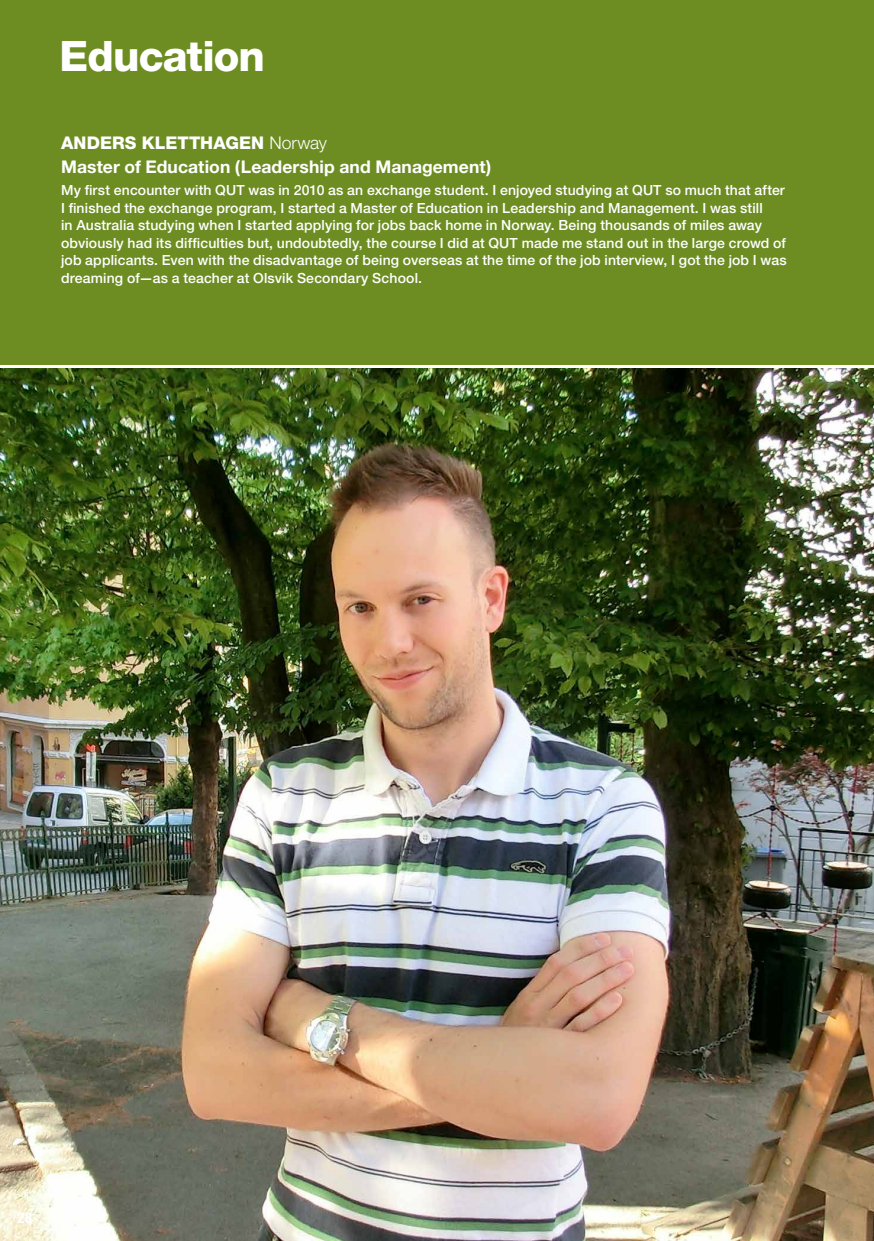
<style>
.page{position:relative;width:874px;height:1241px;background:#fff}
.page>*{position:absolute;margin:0;border:0;box-sizing:border-box;transform-origin:0 0}
.t1{font:800 42px "Helvetica Neue";letter-spacing:-.02em;color:#fff}
.t2{font:700 17.5px "Helvetica Neue";letter-spacing:.005em;color:#fff}
.t3{font:800 17.5px "Helvetica Neue";color:#fff}
.t4{font:300 17.5px "Helvetica Neue";letter-spacing:-.005em;color:#fff}
.t5{font:700 condensed 14.88px "Helvetica Neue";color:#fff}
.t6{font:500 14px/17.5px "Helvetica Neue";letter-spacing:.01em;color:#fff}
</style>
<div class="page">
<div style="left:0;top:0;width:873px;height:365px;background:#6d8d23"></div>
<img style="left:0;top:369px;width:873px;height:871px">
<h1 class="t1" style="left:60px;top:31px;width:207px">EDUCATION</h1>
<p class="t3" style="left:61px;top:132px;width:26px">ANDERS</p>
<p class="t3" style="left:142px;top:132px;width:26px">KLETTHAGEN</p>
<p class="t4" style="left:269px;top:132px;width:59px">Norway</p>
<p class="t2" style="left:61px;top:156px;width:431px">Master of Education (Leadership and Management)</p>
<p class="t6" style="left:61px;top:181px;width:726px">My first encounter with QUT was in 2010 as an exchange student. I enjoyed studying at QUT so much that after I finished the exchange program, I started a Master of Education in Leadership and Management. I was still<br>in Australia studying when I started applying for jobs back home in Norway. Being thousands of miles away obviously had its difficulties but, undoubtedly, the course I did at QUT made me stand out in the large crowd of job applicants. Even with the disadvantage of being overseas at the time of the job interview, I got the job I was dreaming of—as a teacher at Olsvik Secondary School.</p>
<p class="t5" style="left:17px;top:1208px;width:16px">28</p>
</div>
